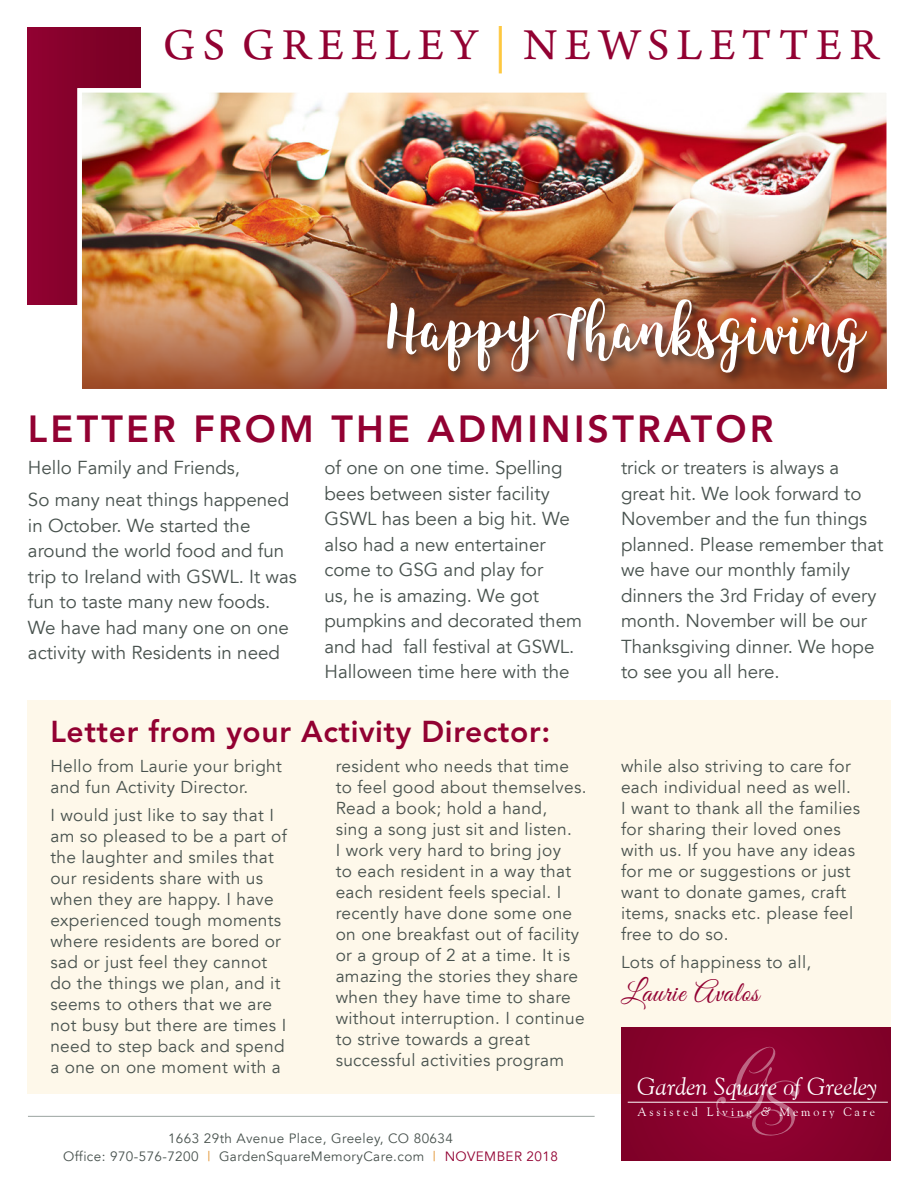
<style>
.page{position:relative;width:918px;height:1188px;background:#fff}
.page>*{position:absolute;margin:0;border:0;box-sizing:border-box;transform-origin:0 0}
.t1{font:52.5px "King Basil Lite";letter-spacing:.01em;color:#fff}
.t2{font:46.5px "Arno Pro";letter-spacing:.16em;color:#920132}
.t3{font:800 37.5px "Avenir LT Std";letter-spacing:.085em;color:#920132}
.t4{font:800 30px "Avenir LT Std";letter-spacing:.02em;color:#920132}
.t5{font:28.5px "Great Vibes";letter-spacing:.03em;color:#920132}
.t6{font:italic 24.45px "Goudy Old Style BT";color:#fff}
.t7{font:18.75px/25.5px "Avenir LT";color:#48524e}
.t8{font:17.25px/21px "Avenir LT";letter-spacing:.02em;color:#48524e}
.t9{font:13.5px/18px "Avenir LT";letter-spacing:.03em;color:#48524e;text-align:center}
.t10{font:12.15px "Goudy Old Style BT";letter-spacing:.24em;color:#fff}
.s1{color:#fec83f}
.s2{color:#e2902c}
.s3{color:#920132}
.s4{font-style:italic}
</style>
<div class="page">
<div style="left:27px;top:700px;width:864px;height:394px;background:#fef8ea"></div>
<div style="left:621px;top:1027px;width:270px;height:134px;background:#87012c"></div>
<svg style="left:27px;top:27px;width:113px;height:278px;background:#90123a"></svg>
<hr style="left:28px;top:1116px;width:567px;height:1px;background:#9aa3a0">
<hr style="left:628px;top:1102px;width:260px;height:1px;background:#fff">
<svg style="left:716px;top:1047px;width:83px;height:89px"></svg>
<img style="left:82px;top:93px;width:804px;height:168px">
<img style="left:82px;top:261px;width:805px;height:128px">
<div style="left:384px;top:295px;width:495px;height:90px;background:#231f20;opacity:.75"></div>
<p class="t2" style="left:163px;top:18px;width:717px">GS GREELEY <span class="s1">|</span> NEWSLETTER</p>
<p class="t1" style="left:388px;top:292px;width:479px">Happy Thanksgiving</p>
<p class="t3" style="left:28px;top:407px;width:747px">LETTER FROM THE ADMINISTRATOR</p>
<p class="t7" style="left:28px;top:455px;width:214px">Hello Family and Friends,</p>
<p class="t7" style="left:28px;top:488px;width:270px">So many neat things happened in October. We started the around the world food and fun trip to Ireland with GSWL. It was fun to taste many new foods.<br>We have had many one on one activity with Residents in need</p>
<p class="t7" style="left:324px;top:455px;width:259px">of one on one time. Spelling bees between sister facility<br>GSWL has been a big hit. We also had a new entertainer come to GSG and play for<br>us, he is amazing. We got pumpkins and decorated them and had fall festival at GSWL.<br>Halloween time here with the</p>
<p class="t7" style="left:621px;top:455px;width:264px">trick or treaters is always a great hit. We look forward to<br>November and the fun things planned. Please remember that we have our monthly family dinners the 3rd Friday of every month. November will be our<br>Thanksgiving dinner. We hope to see you all here.</p>
<p class="t4" style="left:50px;top:714px;width:501px">Letter from your Activity Director:</p>
<p class="t8" style="left:50px;top:756px;width:233px">Hello from Laurie your bright and fun Activity Director.</p>
<p class="t8" style="left:50px;top:805px;width:238px">I would just like to say that I am so pleased to be a part of the laughter and smiles that our residents share with us when they are happy. I have experienced tough moments where residents are bored or sad or just feel they cannot do the things we plan, and it seems to others that we are not busy but there are times I need to step back and spend a one on one moment with a</p>
<p class="t8" style="left:336px;top:756px;width:252px">resident who needs that time to feel good about themselves.<br>Read a book; hold a hand,<br>sing a song just sit and listen.<br>I work very hard to bring joy<br>to each resident in a way that each resident feels special. I recently have done some one on one breakfast out of facility or a group of 2 at a time. It is amazing the stories they share when they have time to share without interruption. I continue to strive towards a great successful activities program</p>
<p class="t9" style="left:63px;top:1130px;width:496px">1663 29th Avenue Place, Greeley, CO 80634<br>Office: 970-576-7200 <span class="s2">|</span> GardenSquareMemoryCare.com <span class="s2">|</span> <span class="s3">NOVEMBER 2018</span></p>
<p class="t8" style="left:621px;top:756px;width:241px">while also striving to care for each individual need as well.<br>I want to thank all the families for sharing their loved ones with us. If you have any ideas for me or suggestions or just want to donate games, craft items, snacks etc. please feel free to do so.</p>
<p class="t8" style="left:621px;top:952px;width:192px">Lots of happiness to all,</p>
<p class="t5" style="left:621px;top:977px;width:140px">Laurie Avalos</p>
<p class="t6" style="left:637px;top:1072px;width:242px">Garden Square of Greeley</p>
<p class="t10" style="left:637px;top:1105px;width:239px">Assisted Living <span class="s4">&amp;</span> Memory Care</p>
</div>
